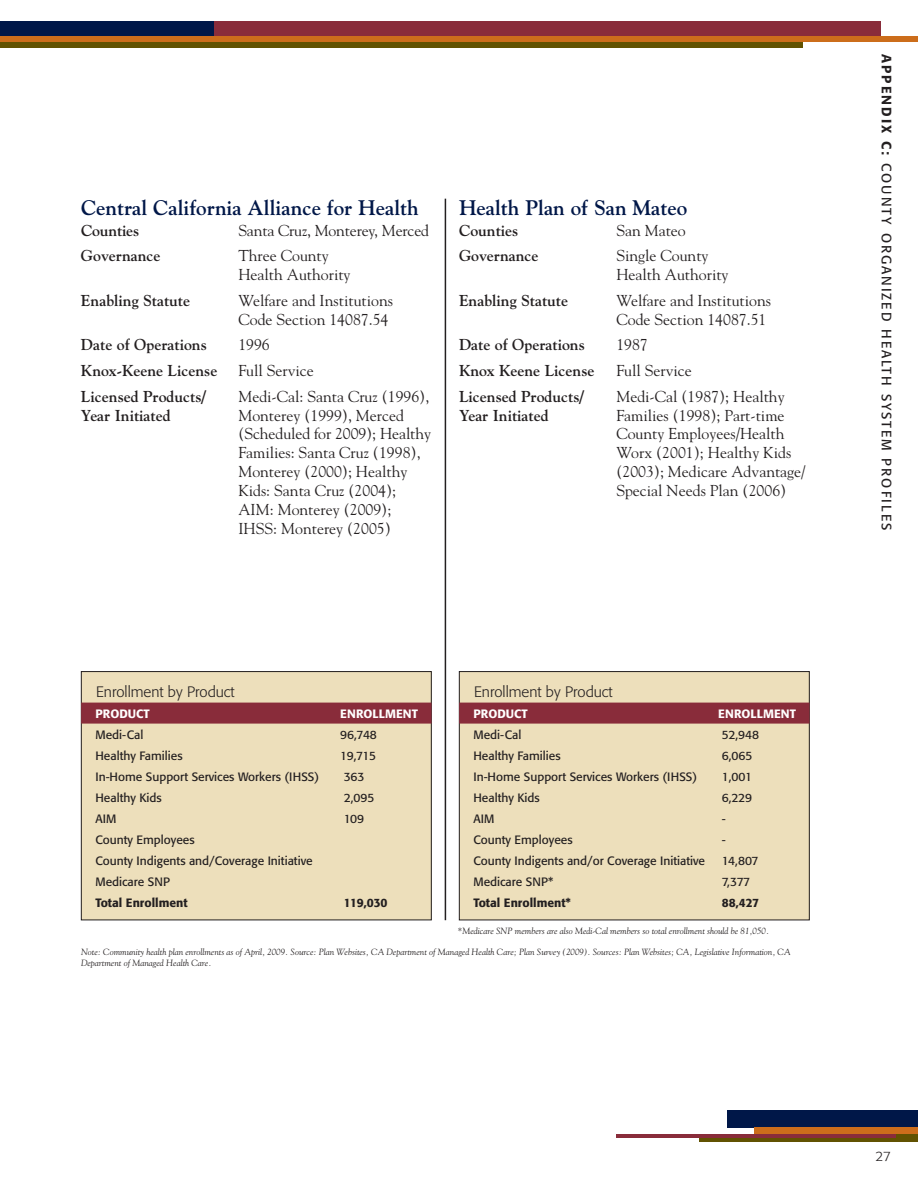
<style>
.page{position:relative;width:918px;height:1188px;background:#fff}
.page>*{position:absolute;margin:0;border:0;box-sizing:border-box;transform-origin:0 0}
.t1{font:700 21px "Goudy";color:#001748}
.t2{font:15.75px/18.9px "Goudy";color:#231f20}
.t3{font:700 15.75px "Goudy";color:#231f20}
.t4{font:300 15px "Formata";color:#231f20}
.t5{font:13.5px "Formata";letter-spacing:.145em;color:#231f20}
.t6{font:300 13.5px "Formata";color:#231f20}
.t7{font:12px/21px "Formata";color:#231f20}
.t8{font:500 12px "Formata";color:#231f20}
.t9{font:500 12px "Formata";color:#fff}
.t10{font:italic 9px/10.8px "Goudy";color:#231f20}
.s1{font-weight:500}
</style>
<div class="page">
<div style="left:0;top:22px;width:221px;height:14px;background:#001748"></div>
<div style="left:0;top:36px;width:918px;height:6px;background:#cc6d1b"></div>
<div style="left:0;top:42px;width:803px;height:6px;background:#615201"></div>
<div style="left:214px;top:22px;width:667px;height:14px;background:#892c3a"></div>
<div style="left:727px;top:1110px;width:191px;height:18px;background:#001748"></div>
<div style="left:754px;top:1128px;width:164px;height:7px;background:#cc6d1b"></div>
<div style="left:699px;top:1134px;width:219px;height:8px;background:#615201"></div>
<hr style="left:616px;top:1134px;width:279px;height:4px;background:#892c3a">
<div style="left:81px;top:672px;width:350px;height:248px;background:#eddfbb"></div>
<div style="left:81px;top:671px;width:351px;height:249px;border:1px solid #231f20"></div>
<div style="left:81px;top:703px;width:351px;height:21px;background:#892c3a"></div>
<div style="left:459px;top:672px;width:350px;height:248px;background:#eddfbb"></div>
<div style="left:459px;top:671px;width:351px;height:249px;border:1px solid #231f20"></div>
<div style="left:459px;top:703px;width:351px;height:21px;background:#892c3a"></div>
<hr style="left:445px;top:199px;width:1px;height:721px;background:#231f20">
<h1 class="t1" style="left:81px;top:195px;width:339px">Central California Alliance for Health</h1>
<p class="t3" style="left:81px;top:221px;width:60px">Counties</p>
<p class="t2" style="left:238px;top:221px;width:192px">Santa Cruz, Monterey, Merced</p>
<p class="t3" style="left:81px;top:247px;width:81px">Governance</p>
<p class="t2" style="left:238px;top:247px;width:114px">Three County<br>Health Authority</p>
<p class="t3" style="left:81px;top:291px;width:111px">Enabling Statute</p>
<p class="t2" style="left:238px;top:291px;width:156px">Welfare and Institutions<br>Code Section 14087.54</p>
<p class="t3" style="left:81px;top:336px;width:127px">Date of Operations</p>
<p class="t2" style="left:238px;top:336px;width:33px">1996</p>
<p class="t3" style="left:81px;top:361px;width:138px">Knox-Keene License</p>
<p class="t2" style="left:238px;top:361px;width:77px">Full Service</p>
<p class="t3" style="left:81px;top:387px;width:127px">Licensed Products/</p>
<p class="t2" style="left:238px;top:387px;width:193px">Medi-Cal: Santa Cruz (1996),</p>
<p class="t3" style="left:81px;top:406px;width:91px">Year Initiated</p>
<p class="t2" style="left:238px;top:406px;width:194px">Monterey (1999), Merced (Scheduled for 2009); Healthy<br>Families: Santa Cruz (1998),<br>Monterey (2000); Healthy<br>Kids: Santa Cruz (2004);<br>AIM: Monterey (2009);<br>IHSS: Monterey (2005)</p>
<h1 class="t1" style="left:459px;top:195px;width:230px">Health Plan of San Mateo</h1>
<p class="t3" style="left:459px;top:221px;width:61px">Counties</p>
<p class="t2" style="left:616px;top:221px;width:71px">San Mateo</p>
<p class="t3" style="left:459px;top:247px;width:81px">Governance</p>
<p class="t2" style="left:616px;top:247px;width:114px">Single County<br>Health Authority</p>
<p class="t3" style="left:459px;top:291px;width:111px">Enabling Statute</p>
<p class="t2" style="left:616px;top:291px;width:156px">Welfare and Institutions<br>Code Section 14087.51</p>
<p class="t3" style="left:459px;top:336px;width:127px">Date of Operations</p>
<p class="t2" style="left:616px;top:336px;width:33px">1987</p>
<p class="t3" style="left:459px;top:361px;width:137px">Knox Keene License</p>
<p class="t2" style="left:616px;top:361px;width:77px">Full Service</p>
<p class="t3" style="left:459px;top:387px;width:127px">Licensed Products/</p>
<p class="t2" style="left:616px;top:387px;width:170px">Medi-Cal (1987); Healthy</p>
<p class="t3" style="left:459px;top:406px;width:91px">Year Initiated</p>
<p class="t2" style="left:616px;top:406px;width:191px">Families (1998); Part-time<br>County Employees/Health<br>Worx (2001); Healthy Kids (2003); Medicare Advantage/<br>Special Needs Plan (2006)</p>
<p class="t4" style="left:96px;top:685px;width:140px">Enrollment by Product</p>
<p class="t9" style="left:95px;top:708px;width:56px">PRODUCT</p>
<p class="t9" style="left:340px;top:708px;width:79px">ENROLLMENT</p>
<p class="t7" style="left:95px;top:725px;width:49px">Medi-Cal</p>
<p class="t7" style="left:340px;top:725px;width:38px">96,748</p>
<p class="t7" style="left:95px;top:746px;width:89px">Healthy Families</p>
<p class="t7" style="left:340px;top:746px;width:37px">19,715</p>
<p class="t7" style="left:95px;top:767px;width:225px">In-Home Support Services Workers (IHSS)</p>
<p class="t7" style="left:344px;top:767px;width:22px">363</p>
<p class="t7" style="left:95px;top:788px;width:68px">Healthy Kids</p>
<p class="t7" style="left:344px;top:788px;width:32px">2,095</p>
<p class="t7" style="left:95px;top:809px;width:22px">AIM</p>
<p class="t7" style="left:344px;top:809px;width:22px">109</p>
<p class="t7" style="left:95px;top:830px;width:219px">County Employees<br>County Indigents and/Coverage Initiative<br>Medicare SNP</p>
<p class="t8" style="left:95px;top:897px;width:94px">Total Enrollment</p>
<p class="t8" style="left:344px;top:897px;width:45px">119,030</p>
<p class="t4" style="left:474px;top:685px;width:140px">Enrollment by Product</p>
<p class="t9" style="left:473px;top:708px;width:56px">PRODUCT</p>
<p class="t9" style="left:718px;top:708px;width:79px">ENROLLMENT</p>
<p class="t7" style="left:473px;top:725px;width:49px">Medi-Cal</p>
<p class="t7" style="left:722px;top:725px;width:39px">52,948</p>
<p class="t7" style="left:473px;top:746px;width:89px">Healthy Families</p>
<p class="t7" style="left:722px;top:746px;width:32px">6,065</p>
<p class="t7" style="left:473px;top:767px;width:225px">In-Home Support Services Workers (IHSS)</p>
<p class="t7" style="left:722px;top:767px;width:32px">1,001</p>
<p class="t7" style="left:473px;top:788px;width:68px">Healthy Kids</p>
<p class="t7" style="left:722px;top:788px;width:32px">6,229</p>
<p class="t7" style="left:473px;top:809px;width:22px">AIM</p>
<p class="t7" style="left:722px;top:809px;width:5px">-</p>
<p class="t7" style="left:473px;top:830px;width:101px">County Employees</p>
<p class="t7" style="left:722px;top:830px;width:5px">-</p>
<p class="t7" style="left:473px;top:851px;width:233px">County Indigents and/or Coverage Initiative</p>
<p class="t7" style="left:722px;top:851px;width:38px">14,807</p>
<p class="t7" style="left:473px;top:872px;width:81px">Medicare SNP*</p>
<p class="t7" style="left:722px;top:872px;width:30px">7,377</p>
<p class="t8" style="left:473px;top:897px;width:99px">Total Enrollment*</p>
<p class="t8" style="left:722px;top:897px;width:39px">88,427</p>
<p class="t10" style="left:458px;top:926px;width:313px">*Medicare SNP members are also Medi-Cal members so total enrollment should be 81,050.</p>
<p class="t10" style="left:81px;top:946px;width:711px">Note: Community health plan enrollments as of April, 2009. Source: Plan Websites, CA Department of Managed Health Care; Plan Survey (2009). Sources: Plan Websites; CA, Legislative Information, CA<br>Department of Managed Health Care.</p>
<p class="t5" style="left:892px;top:54px;width:478px;rotate:90deg"><span class="s1">APPENDIX C:</span> COUNTY ORGANIZED HEALTH SYSTEM PROFILES</p>
<p class="t6" style="left:876px;top:1150px;width:17px">27</p>
</div>
